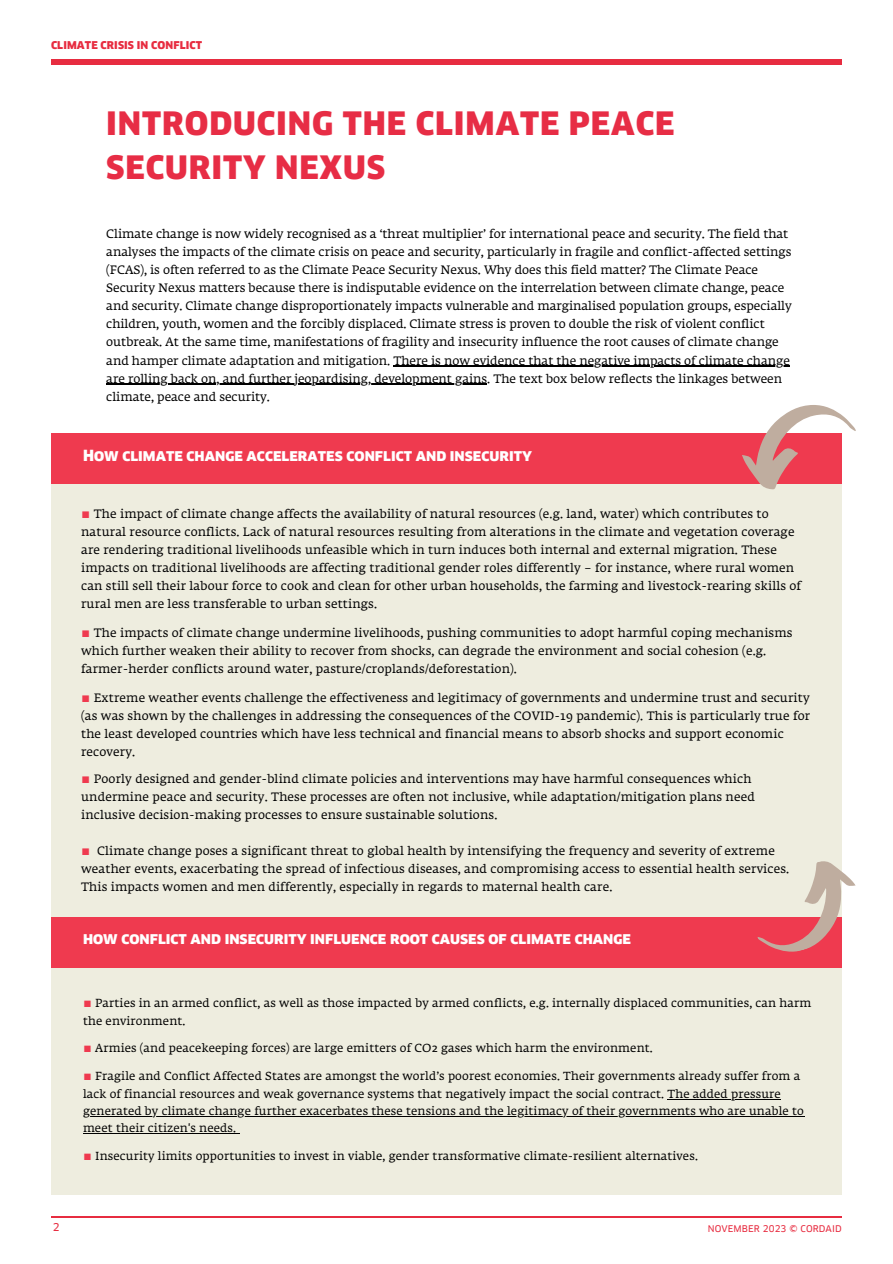
<style>
.page{position:relative;width:893px;height:1264px;background:#fff}
.page>*{position:absolute;margin:0;border:0;box-sizing:border-box;transform-origin:0 0}
.t1{font:900 31.5px/43.8px "Clan Sc Offc";letter-spacing:.03em;color:#e72d45}
.t2{font:900 15px "Clan Sc Offc";color:#fff}
.t3{font:12px/18px "Fedra Serif A Std";letter-spacing:.015em;color:#000001}
.t4{font:12px/18px "Fedra Serif A Std";color:#000}
.t5{font:11.55px/17.4px "Fedra Serif A Std";letter-spacing:.015em;color:#000}
.t6{font:900 10.5px "Clan Offc";letter-spacing:.01em;color:#e72c40}
.t7{font:10.5px "Clan Offc News";color:#e72c40}
.t8{font:9px "Clan Offc News";letter-spacing:.01em;color:#e72c40}
.t9{font:900 8.1px/10.8px "Clan Sc Offc";color:#fff}
.s1{color:#ef3a4f}
</style>
<div class="page">
<div style="left:51px;top:59px;width:790px;height:6px;background:#e72c40"></div>
<hr style="left:51px;top:1215px;width:790px;height:2px;background:#e72c40">
<div style="left:51px;top:433px;width:790px;height:484px;background:#eeeddf"></div>
<div style="left:51px;top:433px;width:790px;height:50px;background:#ef3a4f"></div>
<div style="left:51px;top:942px;width:790px;height:252px;background:#eeeddf"></div>
<div style="left:51px;top:917px;width:790px;height:51px;background:#ef3a4f"></div>
<svg style="left:741px;top:405px;width:114px;height:84px"></svg>
<hr style="left:393px;top:365px;width:396px;height:1px;background:#000">
<hr style="left:106px;top:383px;width:381px;height:1px;background:#000">
<hr style="left:667px;top:1098px;width:113px;height:1px;background:#000">
<hr style="left:83px;top:1115px;width:721px;height:1px;background:#000">
<hr style="left:83px;top:1133px;width:153px;height:1px;background:#000">
<svg style="left:757px;top:853px;width:99px;height:108px"></svg>
<p class="t6" style="left:51px;top:40px;width:153px">CLIMATE CRISIS IN CONFLICT</p>
<p class="t1" style="left:106px;top:104px;width:569px">INTRODUCING THE CLIMATE PEACE<br>SECURITY NEXUS</p>
<p class="t4" style="left:106px;top:225px;width:687px">Climate change is now widely recognised as a ‘threat multiplier’ for international peace and security. The field that analyses the impacts of the climate crisis on peace and security, particularly in fragile and conflict-affected settings (FCAS), is often referred to as the Climate Peace Security Nexus. Why does this field matter? The Climate Peace Security Nexus matters because there is indisputable evidence on the interrelation between climate change, peace and security. Climate change disproportionately impacts vulnerable and marginalised population groups, especially children, youth, women and the forcibly displaced. Climate stress is proven to double the risk of violent conflict outbreak. At the same time, manifestations of fragility and insecurity influence the root causes of climate change and hamper climate adaptation and mitigation. There is now evidence that the negative impacts of climate change are rolling back on, and further jeopardising, development gains. The text box below reflects the linkages between climate, peace and security.</p>
<p class="t2" style="left:83px;top:449px;width:450px">How climate change accelerates conflict and insecurity</p>
<p class="t3" style="left:81px;top:505px;width:721px"><span class="s1">▪</span> The impact of climate change affects the availability of natural resources (e.g. land, water) which contributes to natural resource conflicts. Lack of natural resources resulting from alterations in the climate and vegetation coverage are rendering traditional livelihoods unfeasible which in turn induces both internal and external migration. These impacts on traditional livelihoods are affecting traditional gender roles differently – for instance, where rural women can still sell their labour force to cook and clean for other urban households, the farming and livestock-rearing skills of rural men are less transferable to urban settings.</p>
<p class="t3" style="left:81px;top:624px;width:712px"><span class="s1">▪</span> The impacts of climate change undermine livelihoods, pushing communities to adopt harmful coping mechanisms which further weaken their ability to recover from shocks, can degrade the environment and social cohesion (e.g. farmer-herder conflicts around water, pasture/croplands/deforestation).</p>
<p class="t3" style="left:81px;top:689px;width:730px"><span class="s1">▪</span> Extreme weather events challenge the effectiveness and legitimacy of governments and undermine trust and security (as was shown by the challenges in addressing the consequences of the COVID-19 pandemic). This is particularly true for the least developed countries which have less technical and financial means to absorb shocks and support economic recovery.</p>
<p class="t3" style="left:81px;top:770px;width:675px"><span class="s1">▪</span> Poorly designed and gender-blind climate policies and interventions may have harmful consequences which undermine peace and security. These processes are often not inclusive, while adaptation/mitigation plans need inclusive decision-making processes to ensure sustainable solutions.</p>
<p class="t3" style="left:81px;top:842px;width:709px"><span class="s1">▪</span> Climate change poses a significant threat to global health by intensifying the frequency and severity of extreme weather events, exacerbating the spread of infectious diseases, and compromising access to essential health services.<br>This impacts women and men differently, especially in regards to maternal health care.</p>
<p class="t9" style="left:392px;top:930px;width:198px">conflict and insecurity influence root causes of climate change</p>
<p class="t2" style="left:83px;top:932px;width:549px">how conflict and insecurity influence root causes of climate change</p>
<p class="t5" style="left:83px;top:995px;width:729px"><span class="s1">▪</span> Parties in an armed conflict, as well as those impacted by armed conflicts, e.g. internally displaced communities, can harm the environment.</p>
<p class="t5" style="left:83px;top:1040px;width:571px"><span class="s1">▪</span> Armies (and peacekeeping forces) are large emitters of CO2 gases which harm the environment.</p>
<p class="t5" style="left:83px;top:1068px;width:722px"><span class="s1">▪</span> Fragile and Conflict Affected States are amongst the world’s poorest economies. Their governments already suffer from a lack of financial resources and weak governance systems that negatively impact the social contract. The added pressure generated by climate change further exacerbates these tensions and the legitimacy of their governments who are unable to meet their citizen's needs.</p>
<p class="t5" style="left:83px;top:1148px;width:616px"><span class="s1">▪</span> Insecurity limits opportunities to invest in viable, gender transformative climate-resilient alternatives.</p>
<p class="t7" style="left:53px;top:1222px;width:8px">2</p>
<p class="t8" style="left:707px;top:1225px;width:135px">NOVEMBER 2023 © CORDAID</p>
</div>
